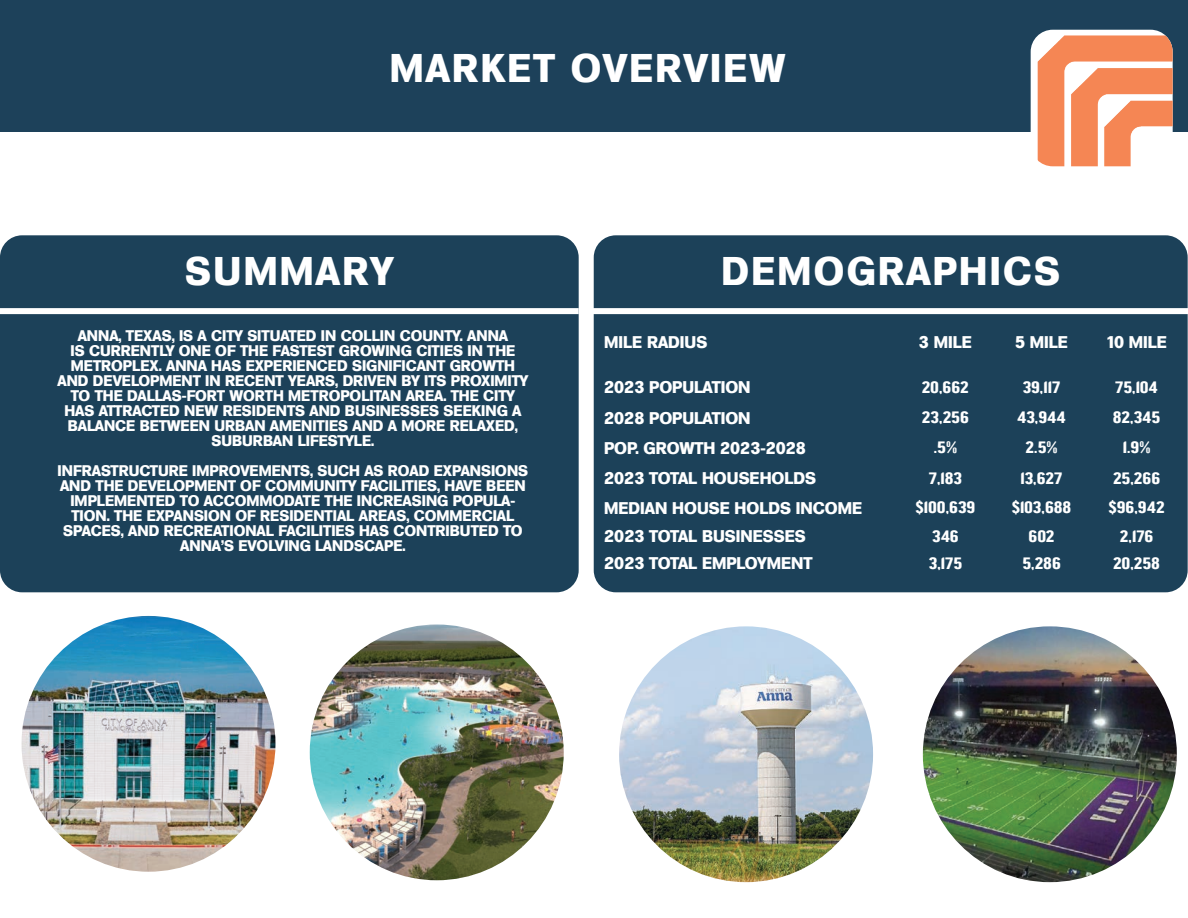
<style>
.page{position:relative;width:1188px;height:918px;background:#fff}
.page>*{position:absolute;margin:0;border:0;box-sizing:border-box;transform-origin:0 0}
.t1{font:700 39px "Formula";letter-spacing:.06em;color:#fff}
.t2{font:700 16.5px "Formula";color:#fff}
.t3{font:700 16.5px "Central Avenue";letter-spacing:-.005em;color:#fff}
.t4{font:700 15px/15px "Formula";color:#fff;text-align:center}
.t5{font:700 13.5px/13.5px "Formula";color:#fff;text-align:center}
</style>
<div class="page">
<div style="left:594px;top:235px;width:594px;height:357px;background:#1c4159;border-radius:22px"></div>
<div style="left:0;top:0;width:1188px;height:132px;background:#1d415a"></div>
<img style="left:310px;top:624px;width:254px;height:256px">
<img style="left:22px;top:616px;width:253px;height:256px">
<img style="left:619px;top:626px;width:254px;height:256px">
<img style="left:923px;top:626px;width:254px;height:256px">
<div style="left:588px;top:308px;width:600px;height:6px;background:#fff"></div>
<div style="left:0;top:235px;width:579px;height:357px;background:#1c4159;border-radius:22px"></div>
<div style="left:0;top:308px;width:579px;height:6px;background:#fff"></div>
<img style="left:1031px;top:30px;width:142px;height:136px">
<h1 class="t1" style="left:390px;top:45px;width:397px">MARKET OVERVIEW</h1>
<h1 class="t1" style="left:185px;top:248px;width:210px">SUMMARY</h1>
<p class="t4" style="left:57px;top:328px;width:472px">ANNA, TEXAS, IS A CITY SITUATED IN COLLIN COUNTY. ANNA<br>IS CURRENTLY ONE OF THE FASTEST GROWING CITIES IN THE METROPLEX. ANNA HAS EXPERIENCED SIGNIFICANT GROWTH AND DEVELOPMENT IN RECENT YEARS, DRIVEN BY ITS PROXIMITY TO THE DALLAS-FORT WORTH METROPOLITAN AREA. THE CITY HAS ATTRACTED NEW RESIDENTS AND BUSINESSES SEEKING A BALANCE BETWEEN URBAN AMENITIES AND A MORE RELAXED, SUBURBAN LIFESTYLE.</p>
<p class="t4" style="left:58px;top:463px;width:472px">INFRASTRUCTURE IMPROVEMENTS, SUCH AS ROAD EXPANSIONS AND THE DEVELOPMENT OF COMMUNITY FACILITIES, HAVE BEEN IMPLEMENTED TO ACCOMMODATE THE INCREASING POPULA-TION. THE EXPANSION OF RESIDENTIAL AREAS, COMMERCIAL SPACES, AND RECREATIONAL FACILITIES HAS CONTRIBUTED TO ANNA'S EVOLVING LANDSCAPE.</p>
<p class="t5" style="left:57px;top:372px;width:473px">RANGE REALTY ADVISORS IS PLEASED TO PRESENT THE EXCLUSIVE OFFERING OF 515 LONDONDERRY, AN APPROVED MULTIFAMILY DE-VELOPMENT SITE IN DENTON, TEXAS. THE PROPERTY HAS BEEN FULLY APPROVED BY THE CITY OF DENTON FOR 280 UNITS AND THE PROPERTY SERVES AS AN EXCELLENT OPPORTUNITY TO ADD TO THE GROWING</p>
<h1 class="t1" style="left:722px;top:248px;width:340px">DEMOGRAPHICS</h1>
<p class="t2" style="left:604px;top:332px;width:105px">MILE RADIUS</p>
<p class="t2" style="left:919px;top:332px;width:54px">3 MILE</p>
<p class="t2" style="left:1015px;top:332px;width:54px">5 MILE</p>
<p class="t2" style="left:1106px;top:332px;width:62px">10 MILE</p>
<p class="t2" style="left:604px;top:378px;width:148px">2023 POPULATION</p>
<p class="t3" style="left:922px;top:378px;width:49px">20,662</p>
<p class="t3" style="left:1023px;top:378px;width:39px">39,117</p>
<p class="t3" style="left:1115px;top:378px;width:44px">75,104</p>
<p class="t2" style="left:604px;top:408px;width:148px">2028 POPULATION</p>
<p class="t3" style="left:922px;top:408px;width:48px">23,256</p>
<p class="t3" style="left:1017px;top:408px;width:50px">43,944</p>
<p class="t3" style="left:1113px;top:408px;width:49px">82,345</p>
<p class="t2" style="left:604px;top:438px;width:203px">POP. GROWTH 2023-2028</p>
<p class="t3" style="left:934px;top:438px;width:25px">.5%</p>
<p class="t3" style="left:1025px;top:438px;width:34px">2.5%</p>
<p class="t3" style="left:1123px;top:438px;width:29px">1.9%</p>
<p class="t2" style="left:604px;top:468px;width:213px">2023 TOTAL HOUSEHOLDS</p>
<p class="t3" style="left:929px;top:468px;width:35px">7,183</p>
<p class="t3" style="left:1021px;top:468px;width:44px">13,627</p>
<p class="t3" style="left:1113px;top:468px;width:49px">25,266</p>
<p class="t2" style="left:604px;top:498px;width:260px">MEDIAN HOUSE HOLDS INCOME</p>
<p class="t3" style="left:916px;top:498px;width:61px">$100,639</p>
<p class="t3" style="left:1012px;top:498px;width:61px">$103,688</p>
<p class="t3" style="left:1108px;top:498px;width:58px">$96,942</p>
<p class="t2" style="left:604px;top:526px;width:203px">2023 TOTAL BUSINESSES</p>
<p class="t3" style="left:932px;top:526px;width:28px">346</p>
<p class="t3" style="left:1029px;top:526px;width:28px">602</p>
<p class="t3" style="left:1120px;top:526px;width:35px">2,176</p>
<p class="t2" style="left:604px;top:554px;width:210px">2023 TOTAL EMPLOYMENT</p>
<p class="t3" style="left:929px;top:554px;width:35px">3,175</p>
<p class="t3" style="left:1022px;top:554px;width:40px">5,286</p>
<p class="t3" style="left:1113px;top:554px;width:48px">20,258</p>
</div>
